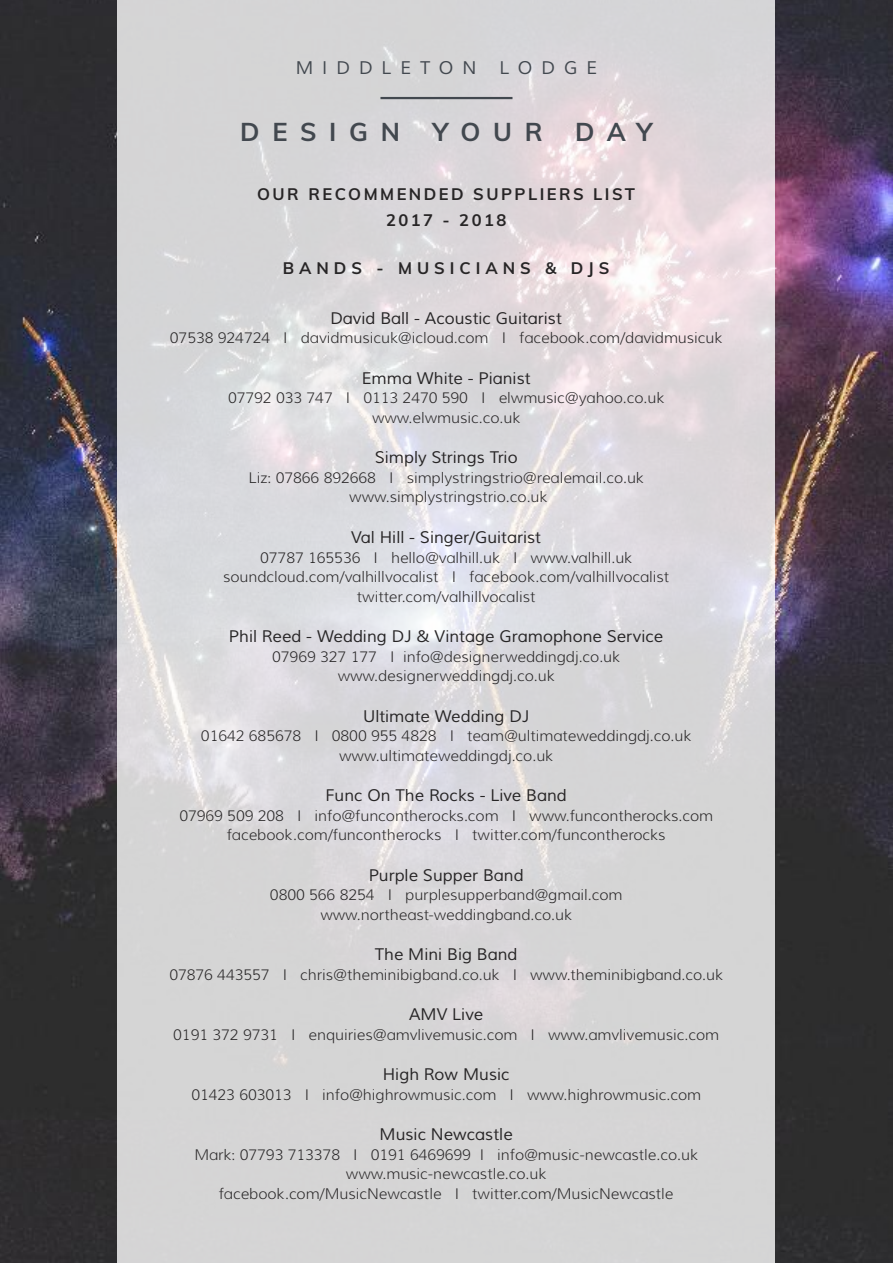
<style>
.page{position:relative;width:893px;height:1263px;background:#fff}
.page>*{position:absolute;margin:0;border:0;box-sizing:border-box;transform-origin:0 0}
.t1{font:700 25.5px "Muli";letter-spacing:.5em;color:#42484f}
.t2{font:18px "Muli";letter-spacing:.5em;color:#42484f}
.t3{font:16.5px "Muli";color:#272526}
.t4{font:700 16.5px/26.2px "Muli";letter-spacing:.15em;color:#272526;text-align:center}
.t5{font:700 16.5px "Muli";letter-spacing:.3em;color:#272526}
.t6{font:300 15px/19.5px "Muli";color:#272526;text-align:center}
</style>
<div class="page">
<img style="left:0;top:0;width:893px;height:1263px">
<div style="left:117px;top:0;width:658px;height:1263px;background:#fff;opacity:.8"></div>
<hr style="left:380px;top:97px;width:132px;height:2px;background:#42484f">
<p class="t2" style="left:296px;top:57px;width:182px">MIDDLETON</p>
<p class="t2" style="left:500px;top:57px;width:99px">LODGE</p>
<h1 class="t1" style="left:240px;top:113px;width:161px">DESIGN</h1>
<h1 class="t1" style="left:433px;top:113px;width:112px">YOUR</h1>
<h1 class="t1" style="left:575px;top:113px;width:79px">DAY</h1>
<p class="t4" style="left:257px;top:180px;width:379px">OUR RECOMMENDED SUPPLIERS LIST<br>2017 - 2018</p>
<p class="t5" style="left:283px;top:256px;width:328px">BANDS - MUSICIANS &amp; DJS</p>
<p class="t3" style="left:330px;top:309px;width:233px">David Ball - Acoustic Guitarist</p>
<p class="t6" style="left:170px;top:329px;width:554px">07538 924724 I davidmusicuk@icloud.com I facebook.com/davidmusicuk</p>
<p class="t3" style="left:362px;top:369px;width:170px">Emma White - Pianist</p>
<p class="t6" style="left:228px;top:389px;width:438px">07792 033 747 I 0113 2470 590 I elwmusic@yahoo.co.uk www.elwmusic.co.uk</p>
<p class="t3" style="left:375px;top:448px;width:144px">Simply Strings Trio</p>
<p class="t6" style="left:248px;top:468px;width:397px">Liz: 07866 892668 I simplystringstrio@realemail.co.uk www.simplystringstrio.co.uk</p>
<p class="t3" style="left:351px;top:528px;width:191px">Val Hill - Singer/Guitarist</p>
<p class="t6" style="left:223px;top:548px;width:448px">07787 165536 I hello@valhill.uk I www.valhill.uk soundcloud.com/valhillvocalist I facebook.com/valhillvocalist twitter.com/valhillvocalist</p>
<p class="t3" style="left:229px;top:627px;width:436px">Phil Reed - Wedding DJ &amp; Vintage Gramophone Service</p>
<p class="t6" style="left:272px;top:647px;width:349px">07969 327 177 I info@designerweddingdj.co.uk www.designerweddingdj.co.uk</p>
<p class="t3" style="left:363px;top:706px;width:168px">Ultimate Wedding DJ</p>
<p class="t6" style="left:201px;top:726px;width:492px">01642 685678 I 0800 955 4828 I team@ultimateweddingdj.co.uk www.ultimateweddingdj.co.uk</p>
<p class="t3" style="left:325px;top:786px;width:243px">Func On The Rocks - Live Band</p>
<p class="t6" style="left:179px;top:806px;width:535px">07969 509 208 I info@funcontherocks.com I www.funcontherocks.com facebook.com/funcontherocks I twitter.com/funcontherocks</p>
<p class="t3" style="left:369px;top:865px;width:157px">Purple Supper Band</p>
<p class="t6" style="left:270px;top:885px;width:354px">0800 566 8254 I purplesupperband@gmail.com www.northeast-weddingband.co.uk</p>
<p class="t3" style="left:375px;top:945px;width:144px">The Mini Big Band</p>
<p class="t6" style="left:169px;top:965px;width:555px">07876 443557 I chris@theminibigband.co.uk I www.theminibigband.co.uk</p>
<p class="t3" style="left:409px;top:1005px;width:76px">AMV Live</p>
<p class="t6" style="left:173px;top:1025px;width:547px">0191 372 9731 I enquiries@amvlivemusic.com I www.amvlivemusic.com</p>
<p class="t3" style="left:383px;top:1065px;width:128px">High Row Music</p>
<p class="t6" style="left:191px;top:1085px;width:511px">01423 603013 I info@highrowmusic.com I www.highrowmusic.com</p>
<p class="t3" style="left:380px;top:1125px;width:135px">Music Newcastle</p>
<p class="t6" style="left:194px;top:1145px;width:505px">Mark: 07793 713378 I 0191 6469699 I info@music-newcastle.co.uk www.music-newcastle.co.uk<br>facebook.com/MusicNewcastle I twitter.com/MusicNewcastle</p>
</div>
